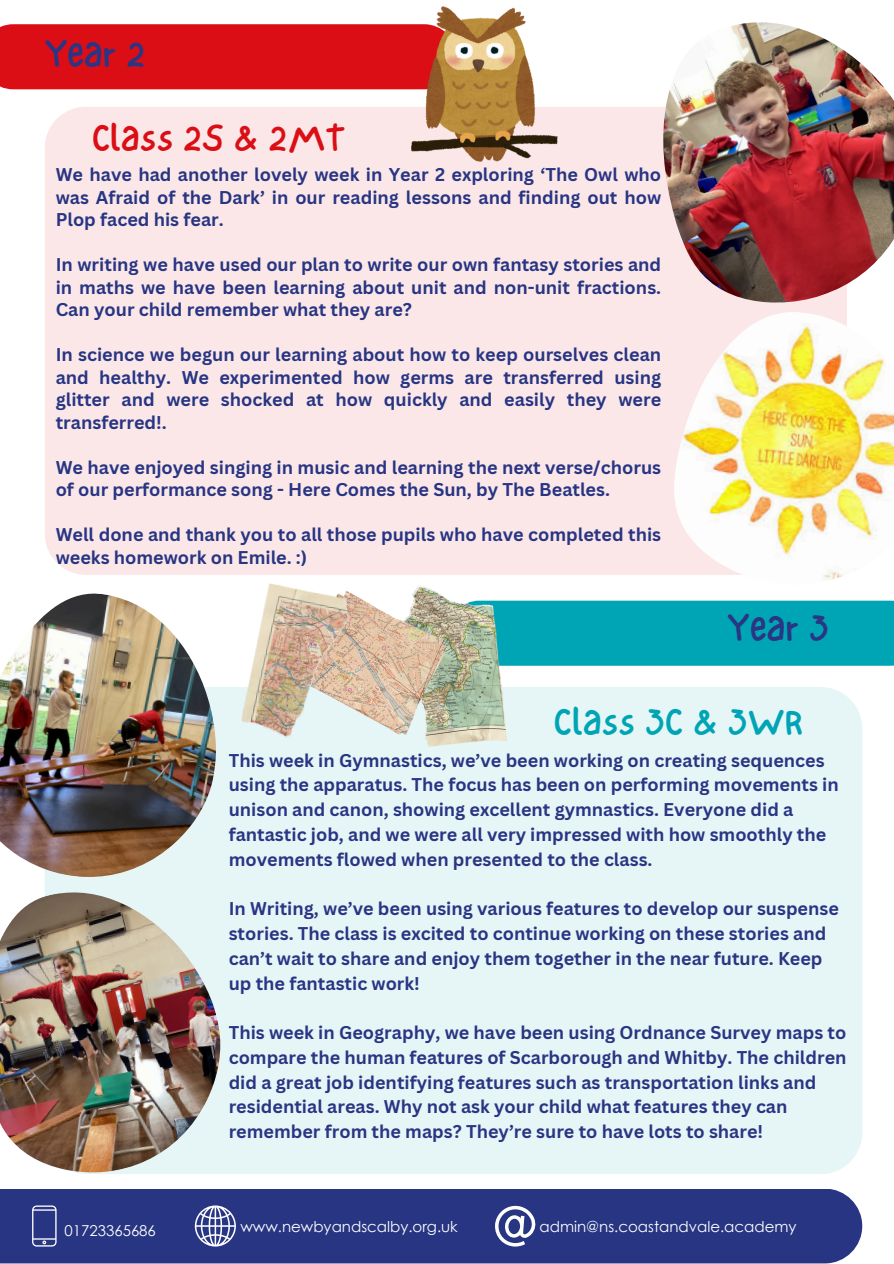
<style>
.page{position:relative;width:894px;height:1264px;background:#fff}
.page>*{position:absolute;margin:0;border:0;box-sizing:border-box;transform-origin:0 0}
.t1{font:39px "NF One Little Font Regular";color:#00a5b5}
.t2{font:39px "NF One Little Font Regular";color:#db0e16}
.t3{font:39px "NF One Little Font Regular";color:#2a3583}
.t4{font:700 18px/24.8px "Canva Sans";color:#2a3583}
.t5{font:700 18px/22.5px "Canva Sans";color:#273583;text-align:justify}
.t6{font:15px "Century Gothic";color:#fff}
</style>
<div class="page">
<div style="left:45px;top:107px;width:626px;height:467px;background:#fbe7e8"></div>
<div style="left:0;top:24px;width:411px;height:65px;background:#db0e16"></div>
<div style="left:506px;top:600px;width:387px;height:65px;background:#00a5b5"></div>
<div style="left:218px;top:687px;width:643px;height:487px;background:#e6f6f7"></div>
<div style="left:0;top:1189px;width:861px;height:74px;background:#273583"></div>
<svg style="left:32px;top:1205px;width:25px;height:41px"></svg>
<svg style="left:195px;top:1205px;width:41px;height:41px"></svg>
<svg style="left:494px;top:1205px;width:42px;height:41px"></svg>
<img style="left:0;top:593px;width:218px;height:294px">
<img style="left:659px;top:22px;width:234px;height:284px">
<img style="left:671px;top:306px;width:222px;height:274px">
<img style="left:0;top:887px;width:221px;height:287px">
<img style="left:411px;top:6px;width:146px;height:155px">
<img style="left:401px;top:585px;width:105px;height:161px">
<img style="left:352px;top:591px;width:94px;height:143px">
<img style="left:240px;top:583px;width:112px;height:161px">
<h1 class="t3" style="left:45px;top:31px;width:102px">Year 2</h1>
<h1 class="t2" style="left:91px;top:115px;width:254px">Class 2S &amp; 2MT</h1>
<h2 class="t5" style="left:56px;top:163px;width:607px">We have had another lovely week in Year 2 exploring ‘The Owl who was Afraid of the Dark’ in our reading lessons and finding out how Plop faced his fear.</h2>
<p class="t5" style="left:56px;top:253px;width:607px">In writing we have used our plan to write our own fantasy stories and in maths we have been learning about unit and non-unit fractions.<br>Can your child remember what they are?</p>
<p class="t5" style="left:56px;top:343px;width:607px">In science we begun our learning about how to keep ourselves clean and healthy. We experimented how germs are transferred using glitter and were shocked at how quickly and easily they were transferred!.</p>
<p class="t5" style="left:56px;top:455px;width:607px">We have enjoyed singing in music and learning the next verse/chorus of our performance song - Here Comes the Sun, by The Beatles.</p>
<p class="t5" style="left:56px;top:523px;width:607px">Well done and thank you to all those pupils who have completed this weeks homework on Emile. :)</p>
<h2 class="t3" style="left:727px;top:604px;width:103px">Year 3</h2>
<p class="t1" style="left:553px;top:699px;width:251px">Class 3C &amp; 3WR</p>
<h1 class="t6" style="left:64px;top:1220px;width:93px">01723365686</h1>
<h2 class="t4" style="left:229px;top:747px;width:611px">This week in Gymnastics, we’ve been working on creating sequences using the apparatus. The focus has been on performing movements in unison and canon, showing excellent gymnastics. Everyone did a fantastic job, and we were all very impressed with how smoothly the movements flowed when presented to the class.</h2>
<h2 class="t4" style="left:229px;top:895px;width:611px">In Writing, we’ve been using various features to develop our suspense stories. The class is excited to continue working on these stories and can’t wait to share and enjoy them together in the near future. Keep up the fantastic work!</h2>
<h2 class="t4" style="left:229px;top:1019px;width:619px">This week in Geography, we have been using Ordnance Survey maps to compare the human features of Scarborough and Whitby. The children did a great job identifying features such as transportation links and residential areas. Why not ask your child what features they can remember from the maps? They’re sure to have lots to share!</h2>
<p class="t6" style="left:240px;top:1216px;width:219px">www.newbyandscalby.org.uk</p>
<p class="t6" style="left:539px;top:1216px;width:258px">admin@ns.coastandvale.academy</p>
</div>
